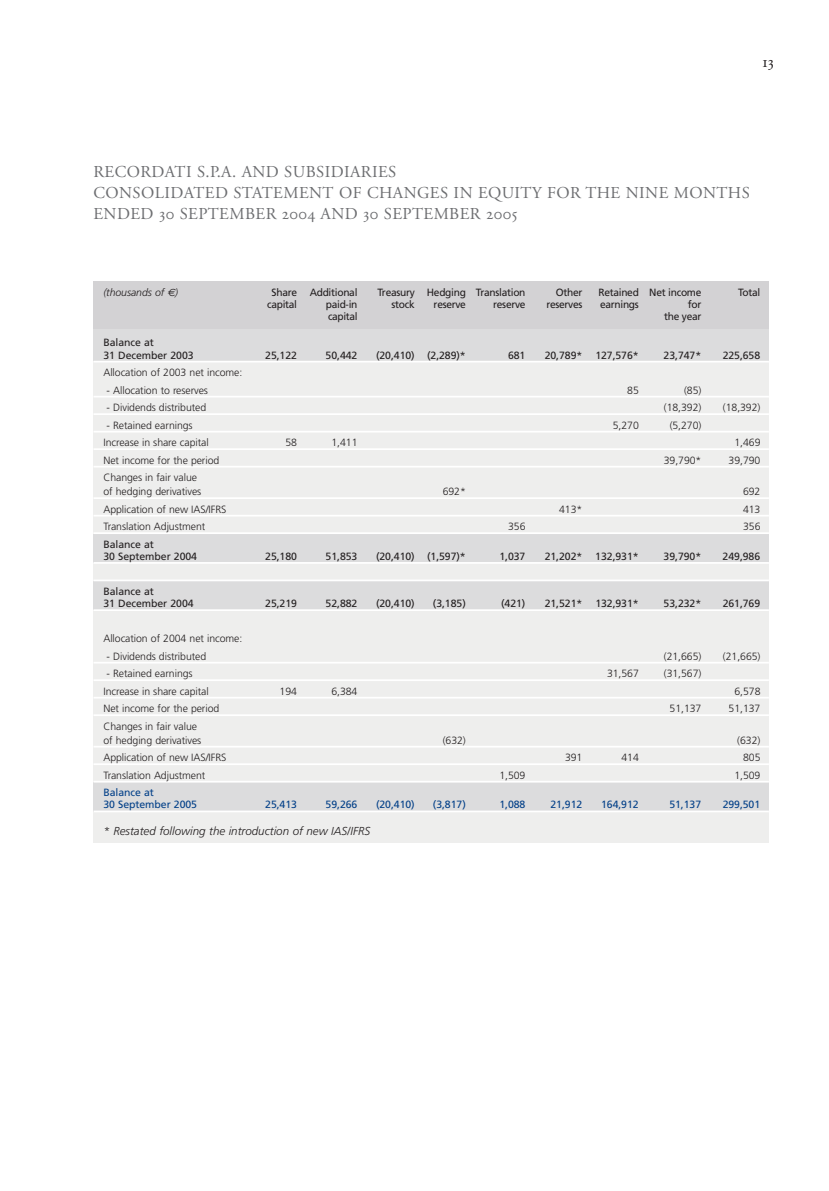
<style>
.page{position:relative;width:829px;height:1191px;background:#fff}
.page>*{position:absolute;margin:0;border:0;box-sizing:border-box;transform-origin:0 0}
.t1{font:16.62px/21px "Adobe Garamond Regular SC";letter-spacing:.025em;color:#6c6d70}
.t2{font:italic 300 11.55px "Frutiger";color:#231f20}
.t3{font:300 10.5px/14px "Frutiger";letter-spacing:-.005em;color:#231f20}
.t4{font:10.5px/12.2px "Frutiger";letter-spacing:-.005em;color:#231f20}
.t5{font:10.5px "Frutiger";letter-spacing:-.03em;color:#231f20}
.t6{font:10.5px/12.2px "Frutiger";letter-spacing:-.005em;color:#034088}
.t7{font:italic 300 10.5px "Frutiger";letter-spacing:-.005em;color:#231f20}
.t8{font:10.5px "Frutiger";letter-spacing:-.04em;color:#231f20}
.s1{font-family:"Euro Sans";font-weight:400}
</style>
<div class="page">
<svg style="left:93px;top:281px;width:676px;height:562px;background:#e9e8e8"></svg>
<h1 class="t1" style="left:93px;top:162px;width:657px">RECORDATI S.P.A. AND SUBSIDIARIES<br>CONSOLIDATED STATEMENT OF CHANGES IN EQUITY FOR THE NINE MONTHS<br>ENDED 30 SEPTEMBER 2004 AND 30 SEPTEMBER 2005</h1>
<p class="t7" style="left:103px;top:288px;width:76px">(thousands of <span class="s1">€</span>)</p>
<p class="t5" style="left:271px;top:288px;width:87px">Share Additional</p>
<p class="t5" style="left:377px;top:288px;width:150px">Treasury Hedging Translation</p>
<p class="t4" style="left:555px;top:287px;width:28px">Other</p>
<p class="t5" style="left:598px;top:288px;width:104px">Retained Net income</p>
<p class="t4" style="left:737px;top:287px;width:24px">Total</p>
<p class="t5" style="left:267px;top:300px;width:31px">capital</p>
<p class="t4" style="left:325px;top:299px;width:33px">paid-in</p>
<p class="t4" style="left:391px;top:299px;width:25px">stock</p>
<p class="t5" style="left:433px;top:300px;width:34px">reserve</p>
<p class="t5" style="left:493px;top:300px;width:34px">reserve</p>
<p class="t5" style="left:546px;top:300px;width:37px">reserves</p>
<p class="t5" style="left:599px;top:300px;width:40px">earnings</p>
<p class="t4" style="left:687px;top:299px;width:15px">for</p>
<p class="t8" style="left:328px;top:312px;width:31px">capital</p>
<p class="t4" style="left:663px;top:311px;width:39px">the year</p>
<p class="t4" style="left:103px;top:337px;width:92px">Balance at<br>31 December 2003</p>
<p class="t4" style="left:265px;top:350px;width:33px">25,122</p>
<p class="t4" style="left:325px;top:350px;width:33px">50,442</p>
<p class="t4" style="left:376px;top:350px;width:91px">(20,410) (2,289)*</p>
<p class="t4" style="left:507px;top:350px;width:19px">681</p>
<p class="t4" style="left:544px;top:350px;width:95px">20,789* 127,576*</p>
<p class="t4" style="left:663px;top:350px;width:39px">23,747*</p>
<p class="t4" style="left:722px;top:350px;width:39px">225,658</p>
<p class="t3" style="left:103px;top:366px;width:140px">Allocation of 2003 net income:</p>
<p class="t3" style="left:106px;top:384px;width:103px">- Allocation to reserves</p>
<p class="t3" style="left:627px;top:384px;width:13px">85</p>
<p class="t3" style="left:683px;top:384px;width:19px">(85)</p>
<p class="t3" style="left:106px;top:401px;width:101px">- Dividends distributed</p>
<p class="t3" style="left:663px;top:401px;width:39px">(18,392)</p>
<p class="t3" style="left:722px;top:401px;width:39px">(18,392)</p>
<p class="t3" style="left:106px;top:419px;width:88px">- Retained earnings</p>
<p class="t3" style="left:612px;top:419px;width:28px">5,270</p>
<p class="t3" style="left:669px;top:419px;width:33px">(5,270)</p>
<p class="t3" style="left:103px;top:436px;width:107px">Increase in share capital</p>
<p class="t3" style="left:285px;top:436px;width:13px">58</p>
<p class="t3" style="left:331px;top:436px;width:28px">1,411</p>
<p class="t3" style="left:734px;top:436px;width:28px">1,469</p>
<p class="t3" style="left:103px;top:454px;width:117px">Net income for the period</p>
<p class="t3" style="left:663px;top:454px;width:39px">39,790*</p>
<p class="t3" style="left:728px;top:454px;width:33px">39,790</p>
<p class="t3" style="left:103px;top:471px;width:99px">Changes in fair value of hedging derivatives</p>
<p class="t3" style="left:442px;top:485px;width:25px">692*</p>
<p class="t3" style="left:742px;top:485px;width:19px">692</p>
<p class="t3" style="left:103px;top:503px;width:124px">Application of new IAS/IFRS</p>
<p class="t3" style="left:559px;top:503px;width:25px">413*</p>
<p class="t3" style="left:742px;top:503px;width:19px">413</p>
<p class="t3" style="left:103px;top:520px;width:103px">Translation Adjustment</p>
<p class="t3" style="left:508px;top:520px;width:19px">356</p>
<p class="t3" style="left:742px;top:520px;width:19px">356</p>
<p class="t4" style="left:103px;top:539px;width:95px">Balance at<br>30 September 2004</p>
<p class="t4" style="left:265px;top:551px;width:33px">25,180</p>
<p class="t4" style="left:325px;top:551px;width:33px">51,853</p>
<p class="t4" style="left:376px;top:551px;width:91px">(20,410) (1,597)*</p>
<p class="t4" style="left:499px;top:551px;width:28px">1,037</p>
<p class="t4" style="left:544px;top:551px;width:95px">21,202* 132,931*</p>
<p class="t4" style="left:663px;top:551px;width:39px">39,790*</p>
<p class="t4" style="left:722px;top:551px;width:39px">249,986</p>
<p class="t4" style="left:103px;top:586px;width:92px">Balance at<br>31 December 2004</p>
<p class="t4" style="left:265px;top:598px;width:33px">25,219</p>
<p class="t4" style="left:325px;top:598px;width:33px">52,882</p>
<p class="t4" style="left:376px;top:598px;width:40px">(20,410)</p>
<p class="t4" style="left:432px;top:598px;width:34px">(3,185)</p>
<p class="t4" style="left:501px;top:598px;width:26px">(421)</p>
<p class="t4" style="left:544px;top:598px;width:95px">21,521* 132,931*</p>
<p class="t4" style="left:663px;top:598px;width:39px">53,232*</p>
<p class="t4" style="left:722px;top:598px;width:39px">261,769</p>
<p class="t3" style="left:103px;top:632px;width:140px">Allocation of 2004 net income:</p>
<p class="t3" style="left:106px;top:650px;width:101px">- Dividends distributed</p>
<p class="t3" style="left:663px;top:650px;width:39px">(21,665)</p>
<p class="t3" style="left:722px;top:650px;width:39px">(21,665)</p>
<p class="t3" style="left:106px;top:667px;width:87px">- Retained earnings</p>
<p class="t3" style="left:606px;top:667px;width:33px">31,567</p>
<p class="t3" style="left:663px;top:667px;width:39px">(31,567)</p>
<p class="t3" style="left:103px;top:685px;width:107px">Increase in share capital</p>
<p class="t3" style="left:279px;top:685px;width:19px">194</p>
<p class="t3" style="left:331px;top:685px;width:28px">6,384</p>
<p class="t3" style="left:734px;top:685px;width:28px">6,578</p>
<p class="t3" style="left:103px;top:702px;width:117px">Net income for the period</p>
<p class="t3" style="left:669px;top:702px;width:33px">51,137</p>
<p class="t3" style="left:728px;top:702px;width:33px">51,137</p>
<p class="t3" style="left:103px;top:720px;width:99px">Changes in fair value of hedging derivatives</p>
<p class="t3" style="left:442px;top:734px;width:25px">(632)</p>
<p class="t3" style="left:736px;top:734px;width:25px">(632)</p>
<p class="t3" style="left:103px;top:751px;width:124px">Application of new IAS/IFRS</p>
<p class="t3" style="left:564px;top:751px;width:19px">391</p>
<p class="t3" style="left:621px;top:751px;width:19px">414</p>
<p class="t3" style="left:742px;top:751px;width:19px">805</p>
<p class="t3" style="left:103px;top:769px;width:103px">Translation Adjustment</p>
<p class="t3" style="left:499px;top:769px;width:28px">1,509</p>
<p class="t3" style="left:734px;top:769px;width:28px">1,509</p>
<p class="t6" style="left:103px;top:787px;width:95px">Balance at<br>30 September 2005</p>
<p class="t6" style="left:265px;top:799px;width:33px">25,413</p>
<p class="t6" style="left:325px;top:799px;width:33px">59,266</p>
<p class="t6" style="left:376px;top:799px;width:40px">(20,410)</p>
<p class="t6" style="left:432px;top:799px;width:34px">(3,817)</p>
<p class="t6" style="left:499px;top:799px;width:28px">1,088</p>
<p class="t6" style="left:550px;top:799px;width:33px">21,912</p>
<p class="t6" style="left:600px;top:799px;width:39px">164,912</p>
<p class="t6" style="left:669px;top:799px;width:33px">51,137</p>
<p class="t6" style="left:722px;top:799px;width:39px">299,501</p>
<p class="t2" style="left:103px;top:826px;width:268px">* Restated following the introduction of new IAS/IFRS</p>
</div>
